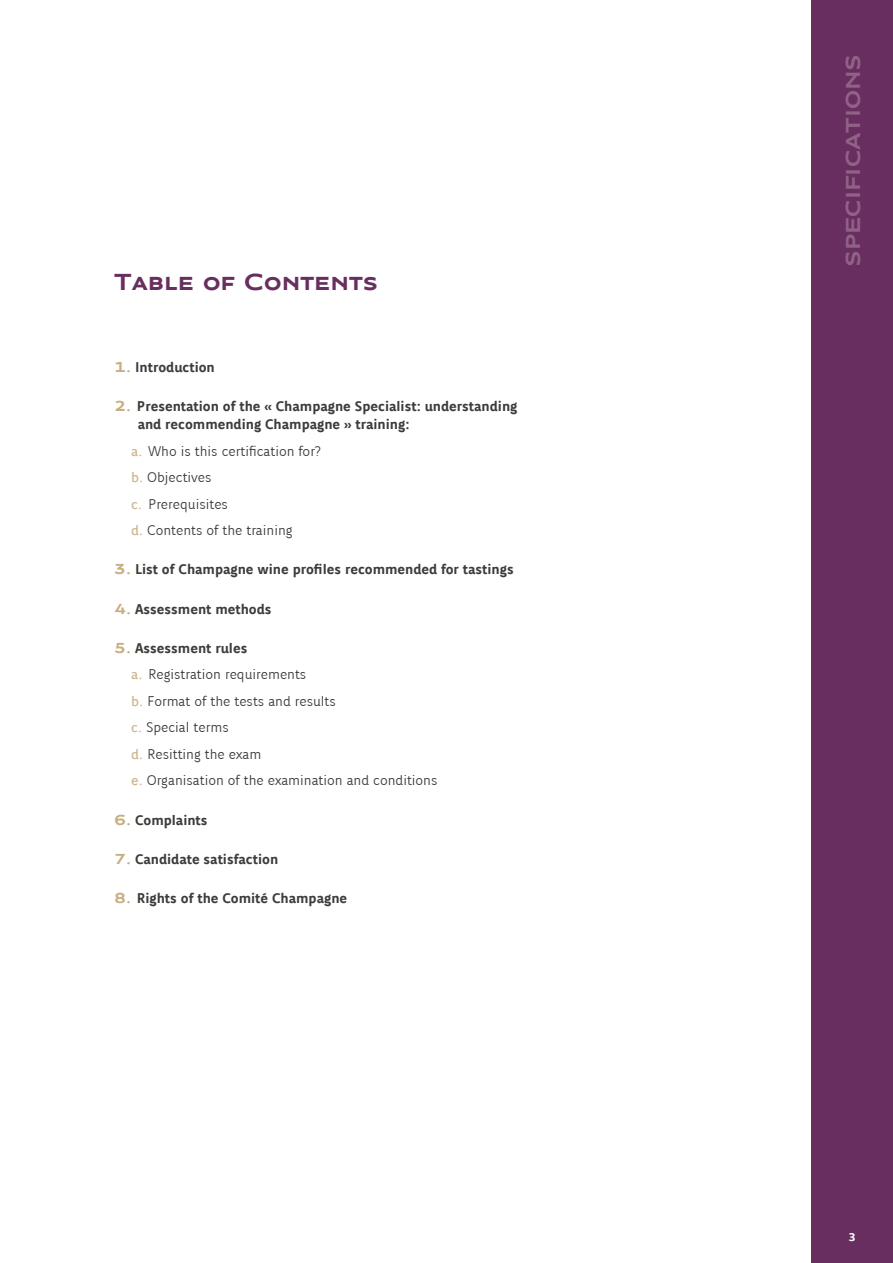
<style>
.page{position:relative;width:893px;height:1263px;background:#fff}
.page>*{position:absolute;margin:0;border:0;box-sizing:border-box;transform-origin:0 0}
.t1{font:700 24px "CIVC Title";color:#692e60}
.t2{font:700 21px "CIVC Title";color:#8f6286}
.t3{font:700 15px/18px "CIVC Sans";color:#3c3c3b}
.t4{font:300 15px/26.5px "CIVC Sans";color:#3c3c3b}
.t5{font:700 12.15px "CIVC Sans";color:#fff;scale:1.11 1}
.s1{font-family:"CIVC Title";color:#c8af82}
.s2{font-weight:400;color:#cdb78e}
.s3{font-family:"CIVC Title";font-weight:700;color:#c8af82}
.s4{font-weight:700}
</style>
<div class="page">
<div style="left:811px;top:0;width:82px;height:1263px;background:#692e60"></div>
<h1 class="t1" style="left:114px;top:268px;width:265px">Table of Contents</h1>
<p class="t3" style="left:114px;top:358px;width:102px"><span class="s1">1.</span> Introduction</p>
<p class="t3" style="left:138px;top:397px;width:381px;text-indent:-23px"><span class="s1">2.</span> Presentation of the « Champagne Specialist: understanding and recommending Champagne » training:</p>
<p class="t4" style="left:131px;top:437px;width:191px"><span class="s2">a.</span> Who is this certification for? <span class="s2">b.</span> Objectives<br><span class="s2">c.</span> Prerequisites<br><span class="s2">d.</span> Contents of the training</p>
<p class="t3" style="left:114px;top:561px;width:401px"><span class="s1">3.</span> List of Champagne wine profiles recommended for tastings</p>
<p class="t3" style="left:114px;top:600px;width:159px"><span class="s1">4.</span> Assessment methods</p>
<p class="t4" style="left:131px;top:635px;width:308px;text-indent:-17px"><span class="s3">5.</span> <span class="s4">Assessment rules<br></span><span class="s2">a.</span> Registration requirements<br><span class="s2">b.</span> Format of the tests and results<br><span class="s2">c.</span> Special terms<br><span class="s2">d.</span> Resitting the exam<br><span class="s2">e.</span> Organisation of the examination and conditions</p>
<p class="t3" style="left:114px;top:811px;width:95px"><span class="s1">6.</span> Complaints</p>
<p class="t3" style="left:114px;top:850px;width:165px"><span class="s1">7.</span> Candidate satisfaction</p>
<p class="t3" style="left:114px;top:889px;width:234px"><span class="s1">8.</span> Rights of the Comité Champagne</p>
<h2 class="t2" style="left:841px;top:267px;width:214px;rotate:-90deg">SPECIFICATIONS</h2>
<p class="t5" style="left:849px;top:1230px;width:8px">3</p>
</div>
